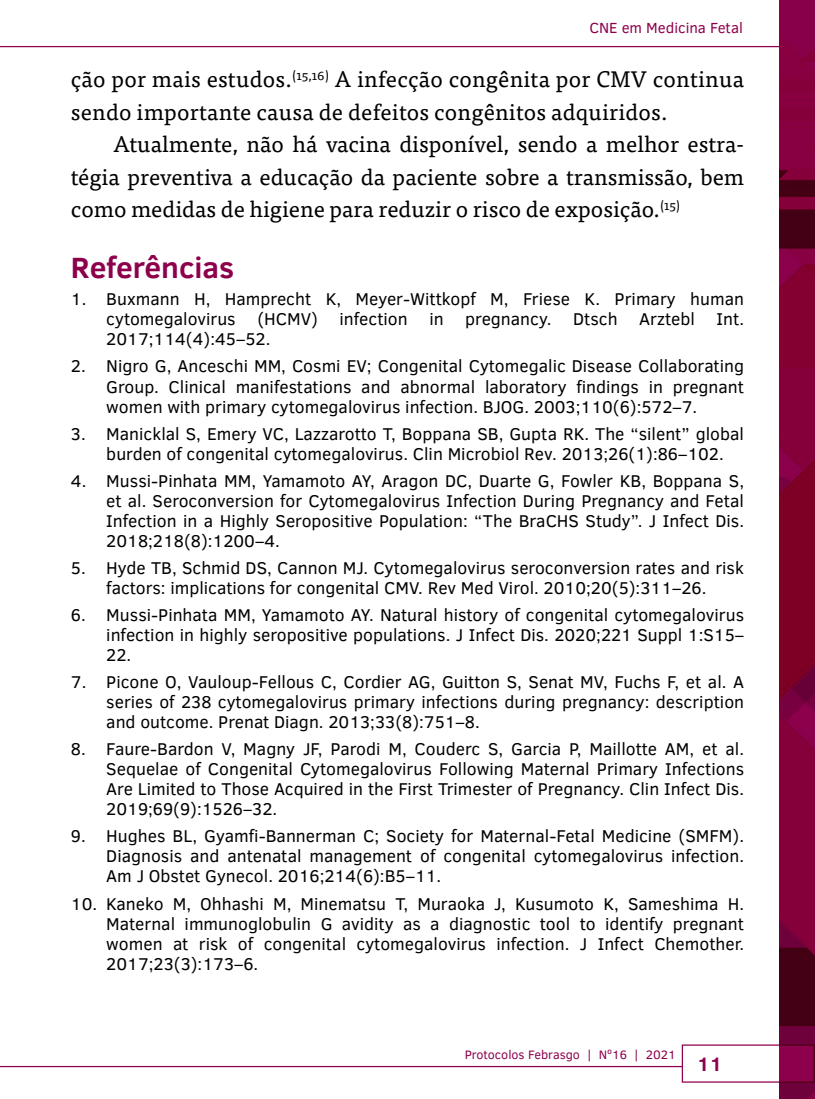
<style>
.page{position:relative;width:815px;height:1099px;background:#fff}
.page>*{position:absolute;margin:0;border:0;box-sizing:border-box;transform-origin:0 0}
.t1{font:700 30px "Clear Sans";color:#8d004c}
.t2{font:22.5px/32.5px "Tisa Pro";letter-spacing:.01em;color:#000}
.t3{font:700 20px "Clear Sans";color:#8d004c}
.t4{font:17.5px/20px "Clear Sans";color:#000;text-align:justify}
.t5{font:15px "Clear Sans";color:#8d004c}
.t6{font:12.5px "Clear Sans";color:#8d004c}
</style>
<div class="page">
<hr style="left:0;top:1065px;width:815px;height:2px;background:#8d004c">
<hr style="left:0;top:46px;width:815px;height:1px;background:#8d004c">
<div style="left:682px;top:1045px;width:132px;height:36px;background:#fff"></div>
<svg style="left:780px;top:0;width:35px;height:1098px;background:#7a0033"></svg>
<p class="t5" style="left:589px;top:18px;width:155px">CNE em Medicina Fetal</p>
<p class="t2" style="left:71px;top:62px;width:675px">ção por mais estudos.<sup>(15,16)</sup> A infecção congênita por CMV continua sendo importante causa de defeitos congênitos adquiridos.</p>
<p class="t2" style="left:71px;top:127px;width:675px;text-align:justify;text-indent:43px">Atualmente, não há vacina disponível, sendo a melhor estra&shy;tégia preventiva a educação da paciente sobre a transmissão, bem como medidas de higiene para reduzir o risco de exposição.<sup>(15)</sup></p>
<h1 class="t1" style="left:71px;top:246px;width:165px">Referências</h1>
<p class="t4" style="left:106px;top:289px;width:639px;text-indent:-35px">1. Buxmann H, Hamprecht K, Meyer-Wittkopf M, Friese K. Primary human cytomegalovirus (HCMV) infection in pregnancy. Dtsch Arztebl Int.<br>2017;114(4):45–52.</p>
<p class="t4" style="left:106px;top:356px;width:639px;text-indent:-35px">2. Nigro G, Anceschi MM, Cosmi EV; Congenital Cytomegalic Disease Collaborating Group. Clinical manifestations and abnormal laboratory findings in pregnant women with primary cytomegalovirus infection. BJOG. 2003;110(6):572–7.</p>
<p class="t4" style="left:106px;top:423px;width:639px;text-indent:-35px">3. Manicklal S, Emery VC, Lazzarotto T, Boppana SB, Gupta RK. The “silent” global burden of congenital cytomegalovirus. Clin Microbiol Rev. 2013;26(1):86–102.</p>
<p class="t4" style="left:106px;top:470px;width:639px;text-indent:-35px">4. Mussi-Pinhata MM, Yamamoto AY, Aragon DC, Duarte G, Fowler KB, Boppana S, et al. Seroconversion for Cytomegalovirus Infection During Pregnancy and Fetal Infection in a Highly Seropositive Population: “The BraCHS Study”. J Infect Dis.<br>2018;218(8):1200–4.</p>
<p class="t4" style="left:71px;top:557px;width:675px;text-align:center">5. Hyde TB, Schmid DS, Cannon MJ. Cytomegalovirus seroconversion rates and risk factors: implications for congenital CMV. Rev Med Virol. 2010;20(5):311–26.</p>
<p class="t4" style="left:106px;top:605px;width:639px;text-indent:-35px">6. Mussi-Pinhata MM, Yamamoto AY. Natural history of congenital cytomegalovirus infection in highly seropositive populations. J Infect Dis. 2020;221 Suppl 1:S15– 22.</p>
<p class="t4" style="left:106px;top:672px;width:639px;text-indent:-35px">7. Picone O, Vauloup-Fellous C, Cordier AG, Guitton S, Senat MV, Fuchs F, et al. A series of 238 cytomegalovirus primary infections during pregnancy: description and outcome. Prenat Diagn. 2013;33(8):751–8.</p>
<p class="t4" style="left:106px;top:739px;width:639px;text-indent:-35px">8. Faure-Bardon V, Magny JF, Parodi M, Couderc S, Garcia P, Maillotte AM, et al.<br>Sequelae of Congenital Cytomegalovirus Following Maternal Primary Infections Are Limited to Those Acquired in the First Trimester of Pregnancy. Clin Infect Dis.<br>2019;69(9):1526–32.</p>
<p class="t4" style="left:106px;top:826px;width:639px;text-indent:-35px">9. Hughes BL, Gyamfi-Bannerman C; Society for Maternal-Fetal Medicine (SMFM).<br>Diagnosis and antenatal management of congenital cytomegalovirus infection.<br>Am J Obstet Gynecol. 2016;214(6):B5–11.</p>
<p class="t4" style="left:106px;top:893px;width:639px;text-indent:-35px">10. Kaneko M, Ohhashi M, Minematsu T, Muraoka J, Kusumoto K, Sameshima H.<br>Maternal immunoglobulin G avidity as a diagnostic tool to identify pregnant women at risk of congenital cytomegalovirus infection. J Infect Chemother.<br>2017;23(3):173–6.</p>
<p class="t6" style="left:465px;top:1046px;width:213px">Protocolos Febrasgo | Nº16 | 2021</p>
<p class="t3" style="left:697px;top:1049px;width:26px">11</p>
</div>
